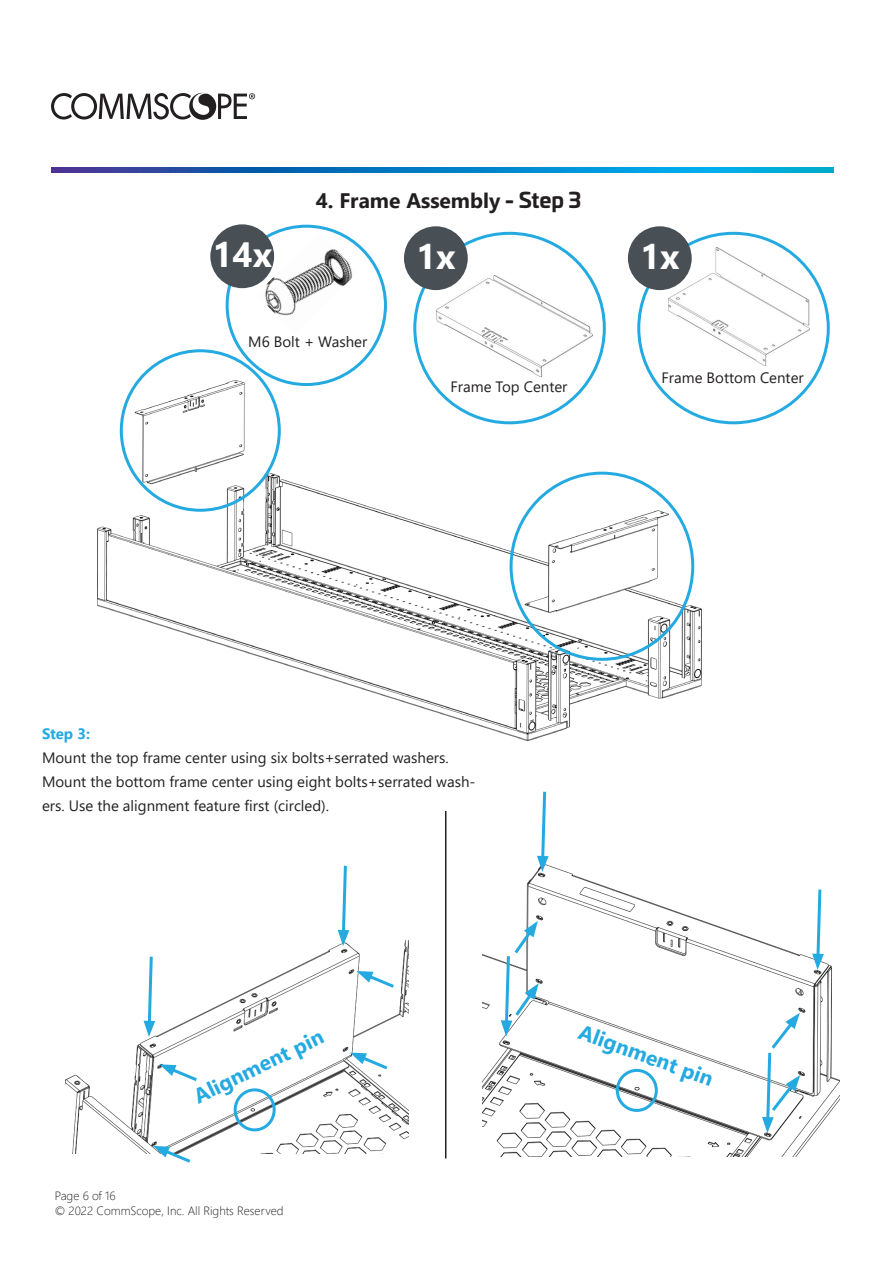
<style>
.page{position:relative;width:893px;height:1263px;background:#fff}
.page>*{position:absolute;margin:0;border:0;box-sizing:border-box;transform-origin:0 0}
.t1{font:700 35.1px "Segoe UI";color:#fff}
.TOC_Title{font:700 21px "Segoe UI";color:#24aae1}
.TOC_Title-2{font:700 21px "Segoe UI";color:#231f20}
.TOC_Title-3{font:15px/24px "Segoe UI";color:#231f20}
.t2{font:300 12px/14.4px "Segoe UI";color:#231f20}
.s1{font-family:"Univia Pro"}
.s2{font-weight:700;color:#24aae1}
</style>
<div class="page">
<svg style="left:51px;top:168px;width:782px;height:5px;background:#0b7bc2"></svg>
<svg style="left:51px;top:93px;width:204px;height:27px"></svg>
<img style="left:98px;top:381px;width:604px;height:359px">
<div style="left:120px;top:349px;width:161px;height:163px;border:3px solid #24aae1;border-radius:50%"></div>
<img style="left:65px;top:940px;width:343px;height:214px">
<img style="left:483px;top:865px;width:356px;height:291px">
<svg style="left:537px;top:791px;width:12px;height:81px"></svg>
<svg style="left:144px;top:953px;width:11px;height:84px"></svg>
<svg style="left:338px;top:865px;width:11px;height:81px"></svg>
<svg style="left:159px;top:1064px;width:41px;height:20px"></svg>
<div style="left:234px;top:1088px;width:42px;height:43px;border:3px solid #24aae1;border-radius:50%"></div>
<div style="left:616px;top:1069px;width:42px;height:43px;border:3px solid #24aae1;border-radius:50%"></div>
<hr style="left:445px;top:811px;width:1px;height:347px;background:#231f20">
<svg style="left:812px;top:886px;width:12px;height:84px"></svg>
<img style="left:669px;top:247px;width:140px;height:119px">
<div style="left:628px;top:226px;width:64px;height:64px;background:#495055;border-radius:50%"></div>
<img style="left:437px;top:276px;width:156px;height:100px">
<div style="left:404px;top:226px;width:64px;height:64px;background:#495055;border-radius:50%"></div>
<div style="left:227px;top:226px;width:158px;height:158px;background:#fff;border-radius:50%"></div>
<div style="left:226px;top:225px;width:161px;height:161px;border:3px solid #24aae1;border-radius:50%"></div>
<img style="left:257px;top:232px;width:101px;height:84px">
<div style="left:210px;top:224px;width:64px;height:64px;background:#495055;border-radius:50%"></div>
<svg style="left:153px;top:1146px;width:41px;height:17px"></svg>
<svg style="left:356px;top:971px;width:41px;height:19px"></svg>
<svg style="left:350px;top:1052px;width:41px;height:20px"></svg>
<svg style="left:501px;top:921px;width:38px;height:115px"></svg>
<svg style="left:762px;top:1013px;width:38px;height:120px"></svg>
<h1 class="t1" style="left:212px;top:221px;width:61px">14x</h1>
<p class="TOC_Title-2" style="left:316px;top:180px;width:267px">4. Frame Assembly <span class="s1">- Step 3</span></p>
<h1 class="t1" style="left:416px;top:223px;width:41px">1x</h1>
<p class="TOC_Title-3" style="left:248px;top:328px;width:120px">M6 Bolt + Washer</p>
<p class="TOC_Title-3" style="left:451px;top:373px;width:118px">Frame Top Center</p>
<h1 class="t1" style="left:640px;top:223px;width:41px">1x</h1>
<p class="TOC_Title-3" style="left:662px;top:364px;width:144px">Frame Bottom Center</p>
<p class="TOC_Title-3" style="left:42px;top:720px;width:435px"><span class="s2">Step 3:<br></span>Mount the top frame center using six bolts+serrated washers.<br>Mount the bottom frame center using eight bolts+serrated wash&shy;ers. Use the alignment feature first (circled).</p>
<p class="TOC_Title" style="left:187px;top:1079px;width:143px;rotate:-26deg">Alignment pin</p>
<p class="t2" style="left:55px;top:1187px;width:230px">Page 6 of 16<br>© 2022 CommScope, Inc. All Rights Reserved</p>
<p class="TOC_Title" style="left:586px;top:1012px;width:143px;rotate:20deg">Alignment pin</p>
</div>
